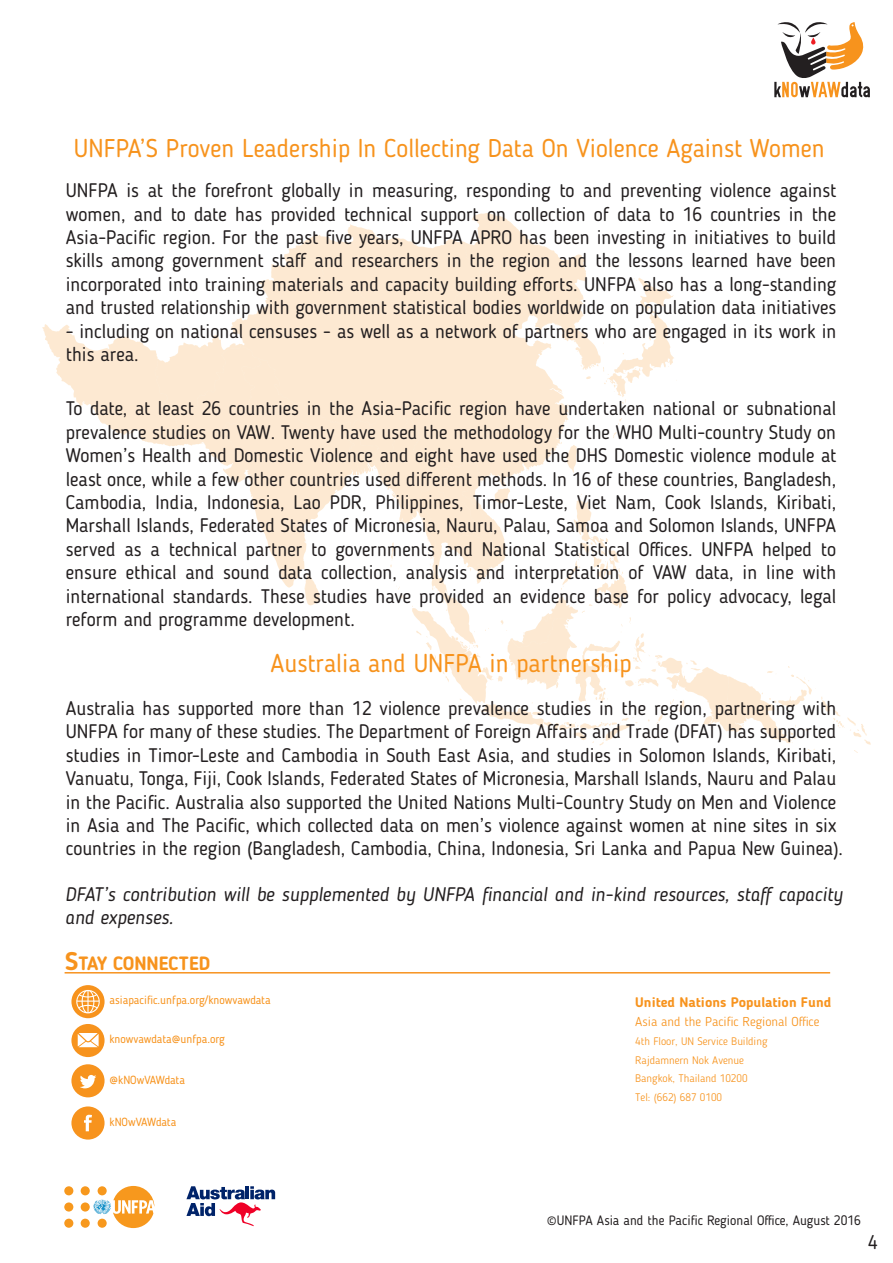
<style>
.page{position:relative;width:893px;height:1263px;background:#fff}
.page>*{position:absolute;margin:0;border:0;box-sizing:border-box;transform-origin:0 0}
.t1{font:25.5px "Blogger Sans";color:#f7931d}
.t2{font:19.5px/23.4px "Blogger Sans";color:#231f20;text-align:justify}
.t3{font:italic 19.5px/23.4px "Blogger Sans";color:#231f20}
.t4{font:700 19.05px "Blogger Sans";letter-spacing:-.005em;color:#f7931d}
.t5{font:700 13.8px "Blogger Sans";color:#f7931d}
.t6{font:13.5px "Blogger Sans";color:#231f20}
.t7{font:300 12.75px "Blogger Sans";color:#f7931d}
.t8{font:11.7px "Blogger Sans";color:#f7931d}
.t9{font:300 10.8px/18.8px "Blogger Sans";color:#f7931d}
.s1{font-size:25.35px}
</style>
<div class="page">
<svg style="left:217px;top:458px;width:74px;height:130px"></svg>
<svg style="left:231px;top:213px;width:281px;height:290px;fill:#fde9d2"></svg>
<svg style="left:291px;top:224px;width:580px;height:529px"></svg>
<svg style="left:42px;top:324px;width:219px;height:134px"></svg>
<svg style="left:186px;top:1186px;width:89px;height:40px"></svg>
<div style="left:81px;top:1202px;width:9px;height:9px;background:#f7981d;border-radius:50%"></div>
<div style="left:81px;top:1219px;width:9px;height:9px;background:#f7981d;border-radius:50%"></div>
<div style="left:81px;top:1186px;width:9px;height:9px;background:#f7981d;border-radius:50%"></div>
<div style="left:64px;top:1202px;width:9px;height:9px;background:#f7981d;border-radius:50%"></div>
<div style="left:64px;top:1219px;width:9px;height:9px;background:#f7981d;border-radius:50%"></div>
<div style="left:64px;top:1186px;width:9px;height:9px;background:#f7981d;border-radius:50%"></div>
<svg style="left:93px;top:1186px;width:61px;height:42px"></svg>
<div style="left:71px;top:1064px;width:34px;height:33px;background:#f7931d;border-radius:50%"></div>
<svg style="left:80px;top:1075px;width:16px;height:13px"></svg>
<svg style="left:71px;top:985px;width:34px;height:33px"></svg>
<div style="left:71px;top:1024px;width:34px;height:33px;background:#f7931d;border-radius:50%"></div>
<div style="left:71px;top:1106px;width:34px;height:33px;background:#f7931d;border-radius:50%"></div>
<svg style="left:84px;top:1115px;width:8px;height:16px"></svg>
<svg style="left:76px;top:990px;width:24px;height:23px"></svg>
<svg style="left:78px;top:1033px;width:21px;height:14px"></svg>
<hr style="left:65px;top:972px;width:765px;height:1px;background:#f79320">
<svg style="left:774px;top:22px;width:96px;height:75px"></svg>
<h1 class="t1" style="left:74px;top:133px;width:753px">UNFPA’S Proven Leadership In Collecting Data On Violence Against Women</h1>
<p class="t2" style="left:66px;top:179px;width:772px">UNFPA is at the forefront globally in measuring, responding to and preventing violence against women, and to date has provided technical support on collection of data to 16 countries in the Asia-Pacific region. For the past five years, UNFPA APRO has been investing in initiatives to build skills among government staff and researchers in the region and the lessons learned have been incorporated into training materials and capacity building efforts. UNFPA also has a long-standing and trusted relationship with government statistical bodies worldwide on population data initiatives</p>
<p class="t2" style="left:66px;top:319px;width:772px">- including on national censuses - as well as a network of partners who are engaged in its work in this area.</p>
<p class="t2" style="left:66px;top:397px;width:772px">To date, at least 26 countries in the Asia-Pacific region have undertaken national or subnational prevalence studies on VAW. Twenty have used the methodology for the WHO Multi-country Study on Women’s Health and Domestic Violence and eight have used the DHS Domestic violence module at least once, while a few other countries used different methods. In 16 of these countries, Bangladesh, Cambodia, India, Indonesia, Lao PDR, Philippines, Timor-Leste, Viet Nam, Cook Islands, Kiribati, Marshall Islands, Federated States of Micronesia, Nauru, Palau, Samoa and Solomon Islands, UNFPA served as a technical partner to governments and National Statistical Offices. UNFPA helped to ensure ethical and sound data collection, analysis and interpretation of VAW data, in line with international standards. These studies have provided an evidence base for policy advocacy, legal reform and programme development.</p>
<h1 class="t1" style="left:270px;top:648px;width:363px">Australia and UNFPA in partnership</h1>
<p class="t2" style="left:66px;top:696px;width:779px;text-align:left">Australia has supported more than 12 violence prevalence studies in the region, partnering with UNFPA for many of these studies. The Department of Foreign Affairs and Trade (DFAT) has supported studies in Timor-Leste and Cambodia in South East Asia, and studies in Solomon Islands, Kiribati, Vanuatu, Tonga, Fiji, Cook Islands, Federated States of Micronesia, Marshall Islands, Nauru and Palau in the Pacific. Australia also supported the United Nations Multi-Country Study on Men and Violence in Asia and The Pacific, which collected data on men’s violence against women at nine sites in six countries in the region (Bangladesh, Cambodia, China, Indonesia, Sri Lanka and Papua New Guinea).</p>
<p class="t3" style="left:65px;top:882px;width:779px">DFAT’s contribution will be supplemented by UNFPA financial and in-kind resources, staff capacity and expenses.</p>
<p class="t4" style="left:65px;top:951px;width:146px"><span class="s1">S</span>TAY CONNECTED</p>
<p class="t8" style="left:110px;top:993px;width:163px">asiapacific.unfpa.org/knowvawdata</p>
<p class="t8" style="left:110px;top:1032px;width:117px">knowvawdata@unfpa.org</p>
<p class="t8" style="left:110px;top:1073px;width:77px">@kNOwVAWdata</p>
<p class="t8" style="left:110px;top:1115px;width:68px">kNOwVAWdata</p>
<p class="t5" style="left:635px;top:994px;width:198px">United Nations Population Fund</p>
<p class="t7" style="left:635px;top:1014px;width:186px">Asia and the Pacific Regional Office</p>
<p class="t9" style="left:635px;top:1032px;width:134px">4th Floor, UN Service Building<br>Rajdamnern Nok Avenue<br>Bangkok, Thailand 10200<br>Tel: (662) 687 0100</p>
<p class="t6" style="left:547px;top:1212px;width:316px">©UNFPA Asia and the Pacific Regional Office, August 2016</p>
<p class="t2" style="left:868px;top:1231px;width:11px">4</p>
</div>
